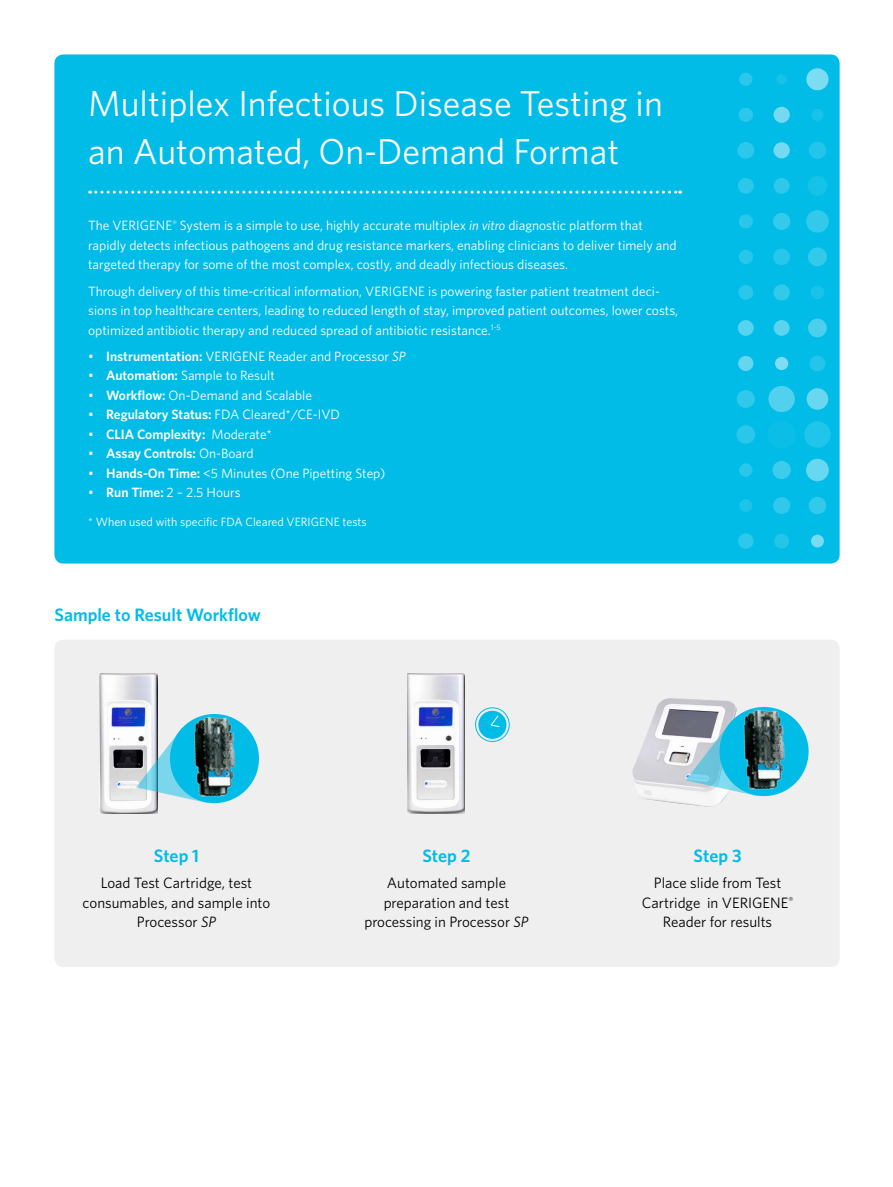
<style>
.page{position:relative;width:893px;height:1187px;background:#fff}
.page>*{position:absolute;margin:0;border:0;box-sizing:border-box;transform-origin:0 0}
.t1{font:36px/48px "Whitney";color:#fff}
.t2{font:600 18px "Whitney";color:#00bce7}
.t3{font:15px/19.5px "Whitney";color:#000;text-align:center}
.t4{font:13.5px/19.5px "Whitney";color:#fff}
.t5{font:600 13.5px "Whitney";color:#fff}
.t6{font:12px "Whitney";color:#fff}
.s1{font-style:italic}
.s2{font-weight:600}
.s3{font-weight:400}
</style>
<div class="page">
<div style="left:54px;top:54px;width:786px;height:509px;background:#00bce7;border-radius:9px"></div>
<svg style="left:90px;top:190px;width:591px;height:3px"></svg>
<div style="left:54px;top:639px;width:786px;height:327px;background:#efeff0;border-radius:9px"></div>
<img style="left:100px;top:673px;width:57px;height:140px">
<img style="left:407px;top:673px;width:58px;height:140px">
<img style="left:632px;top:698px;width:85px;height:109px">
<svg style="left:686px;top:701px;width:31px;height:100px"></svg>
<svg style="left:109px;top:708px;width:58px;height:101px"></svg>
<div style="left:478px;top:710px;width:28px;height:28px;background:#00bce7;border-radius:50%"></div>
<div style="left:475px;top:707px;width:35px;height:35px;border:1px solid #00bce7;border-radius:50%"></div>
<svg style="left:490px;top:715px;width:10px;height:12px"></svg>
<img style="left:167px;top:714px;width:92px;height:90px">
<img style="left:717px;top:700px;width:92px;height:104px">
<div style="left:806px;top:68px;width:22px;height:22px;background:#7cdcf2;border-radius:50%"></div>
<div style="left:739px;top:73px;width:13px;height:13px;background:#2dc7eb;border-radius:50%"></div>
<svg style="left:773px;top:107px;width:17px;height:16px"></svg>
<div style="left:739px;top:108px;width:14px;height:14px;background:#2dc7eb;border-radius:50%"></div>
<div style="left:809px;top:142px;width:17px;height:17px;background:#24c5ea;border-radius:50%"></div>
<svg style="left:773px;top:142px;width:17px;height:16px"></svg>
<div style="left:737px;top:142px;width:17px;height:17px;background:#2dc7eb;border-radius:50%"></div>
<div style="left:807px;top:176px;width:20px;height:20px;background:#17c2e9;border-radius:50%"></div>
<div style="left:774px;top:178px;width:16px;height:16px;background:#2fc8eb;border-radius:50%"></div>
<div style="left:738px;top:178px;width:16px;height:16px;background:#2cc7eb;border-radius:50%"></div>
<div style="left:806px;top:210px;width:23px;height:23px;background:#33c9eb;border-radius:50%"></div>
<div style="left:773px;top:213px;width:17px;height:17px;background:#35c9eb;border-radius:50%"></div>
<div style="left:739px;top:214px;width:14px;height:14px;background:#2ac7ea;border-radius:50%"></div>
<div style="left:808px;top:247px;width:19px;height:19px;background:#32c9eb;border-radius:50%"></div>
<div style="left:773px;top:248px;width:17px;height:17px;background:#28c6ea;border-radius:50%"></div>
<div style="left:739px;top:250px;width:14px;height:14px;background:#28c6ea;border-radius:50%"></div>
<div style="left:810px;top:285px;width:14px;height:14px;background:#18c2e9;border-radius:50%"></div>
<svg style="left:773px;top:284px;width:17px;height:16px"></svg>
<div style="left:738px;top:285px;width:15px;height:15px;background:#2ac7ea;border-radius:50%"></div>
<svg style="left:808px;top:318px;width:19px;height:19px"></svg>
<svg style="left:774px;top:320px;width:16px;height:16px"></svg>
<svg style="left:738px;top:320px;width:16px;height:16px"></svg>
<svg style="left:809px;top:355px;width:16px;height:16px"></svg>
<svg style="left:775px;top:357px;width:13px;height:13px"></svg>
<div style="left:738px;top:356px;width:15px;height:15px;background:#64d6f0;border-radius:50%"></div>
<div style="left:807px;top:388px;width:21px;height:21px;background:#6ad7f0;border-radius:50%"></div>
<div style="left:768px;top:386px;width:27px;height:26px;background:#52d1ee;border-radius:50%"></div>
<div style="left:737px;top:390px;width:18px;height:18px;background:#31c8eb;border-radius:50%"></div>
<div style="left:804px;top:421px;width:27px;height:26px;background:#21c4ea;border-radius:50%"></div>
<div style="left:767px;top:420px;width:29px;height:28px;background:#0abee7;border-radius:50%"></div>
<div style="left:736px;top:425px;width:19px;height:19px;background:#2ac7ea;border-radius:50%"></div>
<div style="left:806px;top:459px;width:23px;height:22px;background:#68d7f0;border-radius:50%"></div>
<svg style="left:772px;top:461px;width:19px;height:18px"></svg>
<div style="left:739px;top:463px;width:13px;height:13px;background:#2ac7ea;border-radius:50%"></div>
<div style="left:809px;top:497px;width:17px;height:17px;background:#32c9eb;border-radius:50%"></div>
<div style="left:773px;top:497px;width:17px;height:17px;background:#31c8eb;border-radius:50%"></div>
<div style="left:739px;top:499px;width:13px;height:13px;background:#1ec3e9;border-radius:50%"></div>
<svg style="left:811px;top:534px;width:13px;height:13px"></svg>
<div style="left:774px;top:533px;width:15px;height:15px;background:#25c5ea;border-radius:50%"></div>
<div style="left:738px;top:533px;width:16px;height:15px;background:#2ec8eb;border-radius:50%"></div>
<div style="left:776px;top:74px;width:11px;height:10px;background:#17c2e9;border-radius:50%"></div>
<div style="left:811px;top:109px;width:12px;height:12px;background:#18c2e9;border-radius:50%"></div>
<h1 class="t1" style="left:88px;top:78px;width:576px">Multiplex Infectious Disease Testing in an Automated, On-Demand Format</h1>
<p class="t4" style="left:88px;top:215px;width:590px">The VERIGENE<sup>®</sup> System is a simple to use, highly accurate multiplex <span class="s1">in vitro</span> diagnostic platform that rapidly detects infectious pathogens and drug resistance markers, enabling clinicians to deliver timely and targeted therapy for some of the most complex, costly, and deadly infectious diseases.</p>
<p class="t4" style="left:88px;top:281px;width:592px">Through delivery of this time-critical information, VERIGENE is powering faster patient treatment deci&shy;sions in top healthcare centers, leading to reduced length of stay, improved patient outcomes, lower costs, optimized antibiotic therapy and reduced spread of antibiotic resistance.<sup>1-5</sup></p>
<p class="t4" style="left:88px;top:346px;width:319px">• <span class="s2">Instrumentation:</span> VERIGENE Reader and Processor <span class="s1">SP</span></p>
<p class="t4" style="left:88px;top:365px;width:188px">• <span class="s2">Automation:</span> Sample to Result</p>
<p class="t4" style="left:88px;top:385px;width:225px">• <span class="s2">Workflow:</span> On-Demand and Scalable</p>
<p class="t4" style="left:88px;top:404px;width:253px">• <span class="s2">Regulatory Status:</span> FDA Cleared*/CE-IVD</p>
<p class="t5" style="left:88px;top:425px;width:185px"><span class="s3">•</span> CLIA Complexity: <span class="s3">Moderate*</span></p>
<p class="t5" style="left:88px;top:445px;width:167px"><span class="s3">•</span> Assay Controls: <span class="s3">On-Board</span></p>
<p class="t4" style="left:88px;top:463px;width:299px">• <span class="s2">Hands-On Time:</span> &lt;5 Minutes (One Pipetting Step)</p>
<p class="t4" style="left:88px;top:482px;width:154px">• <span class="s2">Run Time:</span> 2 – 2.5 Hours</p>
<p class="t6" style="left:88px;top:514px;width:280px">* When used with specific FDA Cleared VERIGENE tests</p>
<h2 class="t2" style="left:54px;top:602px;width:208px">Sample to Result Workflow</h2>
<h2 class="t2" style="left:154px;top:843px;width:47px">Step 1</h2>
<p class="t3" style="left:83px;top:872px;width:189px">Load Test Cartridge, test consumables, and sample into<br>Processor <span class="s1">SP</span></p>
<h2 class="t2" style="left:422px;top:843px;width:50px">Step 2</h2>
<p class="t3" style="left:364px;top:872px;width:166px">Automated sample preparation and test processing in Processor <span class="s1">SP</span></p>
<h2 class="t2" style="left:694px;top:843px;width:49px">Step 3</h2>
<p class="t3" style="left:642px;top:872px;width:153px">Place slide from Test<br>Cartridge in VERIGENE<sup>®<br></sup>Reader for results</p>
</div>
